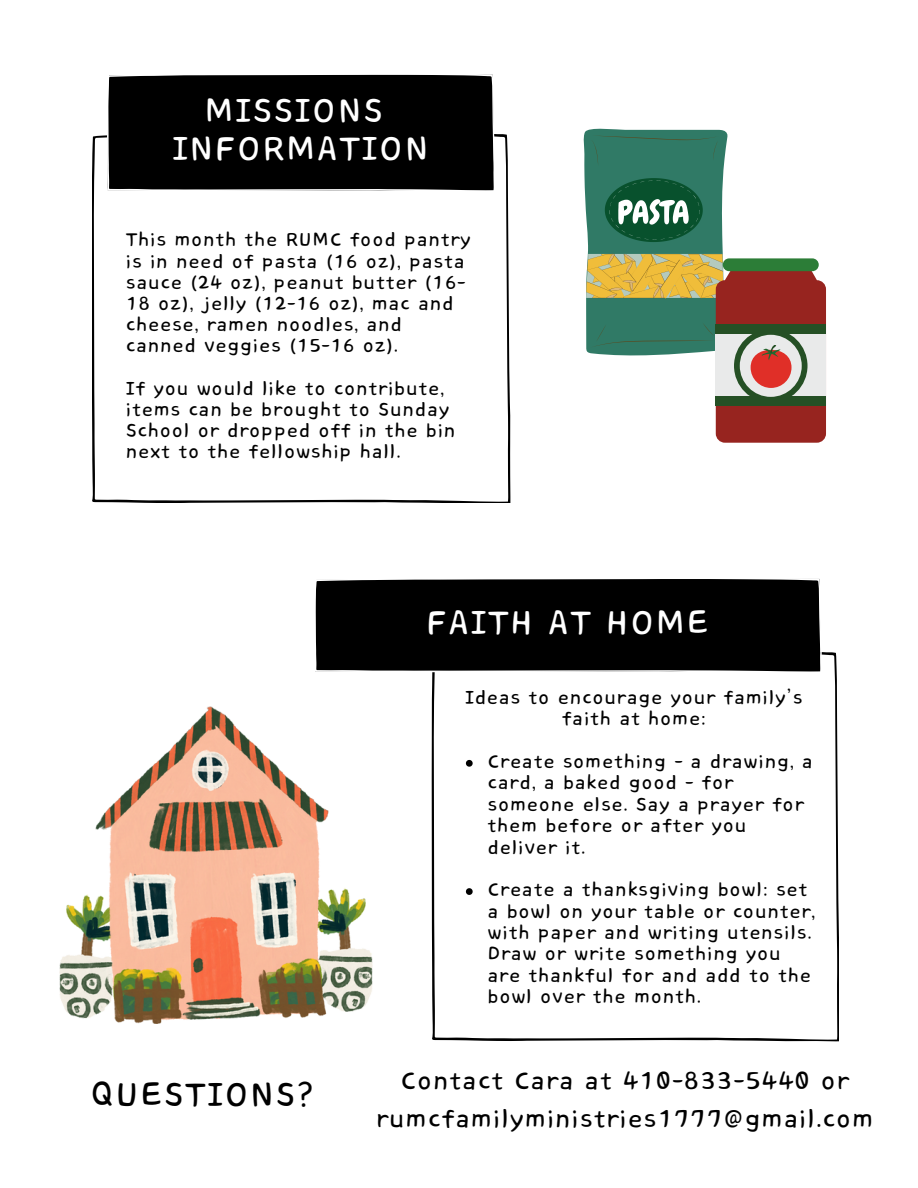
<style>
.page{position:relative;width:918px;height:1188px;background:#fff}
.page>*{position:absolute;margin:0;border:0;box-sizing:border-box;transform-origin:0 0}
.t1{font:43.05px/38.2px "Core Bandi Face";color:#fff;text-align:center}
.t2{font:43.05px "Core Bandi Face";color:#000}
.t3{font:31.8px/38.2px "Core Bandi Face";color:#000;text-align:center}
.t4{font:24px/21.3px "Core Bandi Face";color:#000}
</style>
<div class="page">
<svg style="left:432px;top:652px;width:407px;height:389px"></svg>
<div style="left:315px;top:578px;width:507px;height:95px;background:#000"></div>
<img style="left:60px;top:707px;width:312px;height:317px">
<svg style="left:92px;top:134px;width:418px;height:369px"></svg>
<div style="left:107px;top:74px;width:388px;height:118px;background:#000"></div>
<svg style="left:583px;top:128px;width:145px;height:230px;background:#5f8d69"></svg>
<div style="left:716px;top:280px;width:110px;height:163px;background:#97241f;border-radius:9px"></div>
<div style="left:723px;top:258px;width:96px;height:13px;background:#2c7d37;border-radius:6px"></div>
<div style="left:716px;top:324px;width:110px;height:81px;background:#e9eaea"></div>
<div style="left:716px;top:324px;width:110px;height:10px;background:#255025"></div>
<div style="left:716px;top:396px;width:110px;height:9px;background:#255025"></div>
<div style="left:734px;top:329px;width:74px;height:74px;background:#255025;border-radius:50%"></div>
<div style="left:740px;top:335px;width:62px;height:62px;background:#e9eaea;border-radius:50%"></div>
<svg style="left:751px;top:345px;width:41px;height:43px"></svg>
<svg style="left:466px;top:760px;width:7px;height:7px"></svg>
<svg style="left:466px;top:888px;width:7px;height:7px"></svg>
<p class="t1" style="left:172px;top:93px;width:260px">MISSIONS<br>INFORMATION</p>
<p class="t4" style="left:126px;top:230px;width:347px">This month the RUMC food pantry is in need of pasta (16 oz), pasta sauce (24 oz), peanut butter (16-<br>18 oz), jelly (12-16 oz), mac and cheese, ramen noodles, and canned veggies (15-16 oz).</p>
<p class="t4" style="left:126px;top:378px;width:332px">If you would like to contribute, items can be brought to Sunday<br>School or dropped off in the bin next to the fellowship hall.</p>
<p class="t1" style="left:426px;top:605px;width:286px">FAITH AT HOME</p>
<p class="t4" style="left:465px;top:688px;width:340px;text-align:center">Ideas to encourage your family’s faith at home:</p>
<h1 class="t4" style="left:488px;top:752px;width:328px">Create something - a drawing, a card, a baked good - for someone else. Say a prayer for them before or after you deliver it.</h1>
<p class="t4" style="left:488px;top:880px;width:330px">Create a thanksgiving bowl: set a bowl on your table or counter, with paper and writing utensils.<br>Draw or write something you are thankful for and add to the bowl over the month.</p>
<p class="t2" style="left:90px;top:1072px;width:226px">QUESTIONS?</p>
<p class="t3" style="left:376px;top:1063px;width:500px">Contact Cara at 410-833-5440 or rumcfamilyministries1777@gmail.com</p>
</div>
